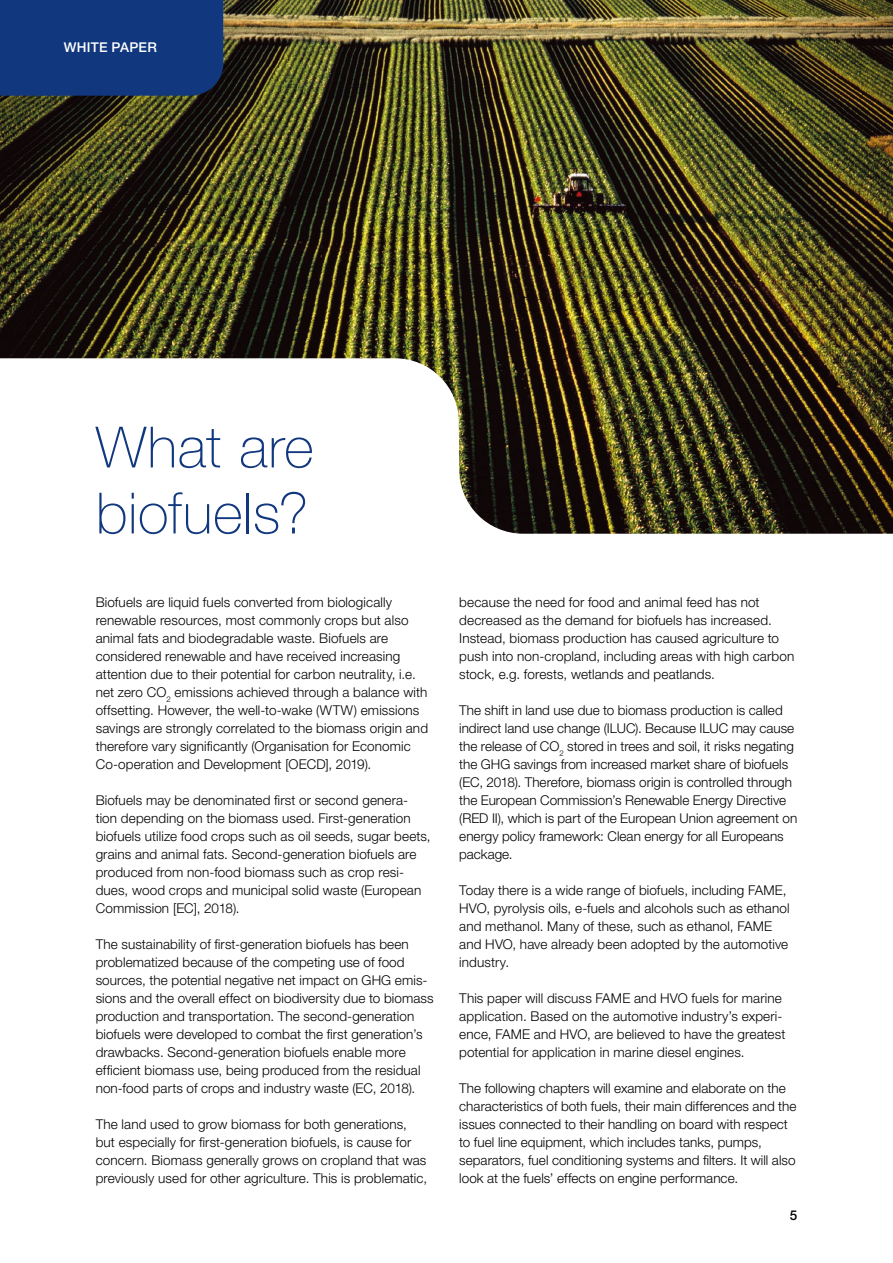
<style>
.page{position:relative;width:893px;height:1263px;background:#fff}
.page>*{position:absolute;margin:0;border:0;box-sizing:border-box;transform-origin:0 0}
.t1{font:100 57px/66px "Helvetica Neue LT Std";letter-spacing:.01em;color:#11387f}
.t2{font:300 13.5px/18px "Helvetica Neue LT Std";letter-spacing:.01em;color:#000}
.t3{font:500 13.5px "Helvetica Neue LT Std";letter-spacing:.02em;color:#fff}
.t4{font:500 13.5px "Helvetica Neue LT Std";color:#000}
</style>
<div class="page">
<img style="left:0;top:0;width:893px;height:534px">
<div style="left:0;top:0;width:223px;height:96px;background:#11387f"></div>
<p class="t3" style="left:64px;top:39px;width:95px">WHITE PAPER</p>
<h1 class="t1" style="left:96px;top:414px;width:220px">What are biofuels?</h1>
<p class="t2" style="left:96px;top:593px;width:334px">Biofuels are liquid fuels converted from biologically renewable resources, most commonly crops but also animal fats and biodegradable waste. Biofuels are considered renewable and have received increasing attention due to their potential for carbon neutrality, i.e. net zero CO<sub>2</sub> emissions achieved through a balance with offsetting. However, the well-to-wake (WTW) emissions savings are strongly correlated to the biomass origin and therefore vary significantly (Organisation for Economic Co-operation and Development [OECD], 2019).</p>
<p class="t2" style="left:96px;top:791px;width:336px">Biofuels may be denominated first or second genera&shy;tion depending on the biomass used. First-generation biofuels utilize food crops such as oil seeds, sugar beets, grains and animal fats. Second-generation biofuels are produced from non-food biomass such as crop resi&shy;dues, wood crops and municipal solid waste (European Commission [EC], 2018).</p>
<p class="t2" style="left:96px;top:935px;width:340px">The sustainability of first-generation biofuels has been problematized because of the competing use of food sources, the potential negative net impact on GHG emis&shy;sions and the overall effect on biodiversity due to biomass production and transportation. The second-generation biofuels were developed to combat the first generation’s drawbacks. Second-generation biofuels enable more efficient biomass use, being produced from the residual non-food parts of crops and industry waste (EC, 2018).</p>
<p class="t2" style="left:96px;top:1115px;width:333px">The land used to grow biomass for both generations, but especially for first-generation biofuels, is cause for concern. Biomass generally grows on cropland that was previously used for other agriculture. This is problematic,</p>
<p class="t2" style="left:459px;top:593px;width:337px">because the need for food and animal feed has not decreased as the demand for biofuels has increased.<br>Instead, biomass production has caused agriculture to push into non-cropland, including areas with high carbon stock, e.g. forests, wetlands and peatlands.</p>
<p class="t2" style="left:459px;top:701px;width:340px">The shift in land use due to biomass production is called indirect land use change (ILUC). Because ILUC may cause the release of CO<sub>2</sub> stored in trees and soil, it risks negating the GHG savings from increased market share of biofuels (EC, 2018). Therefore, biomass origin is controlled through the European Commission’s Renewable Energy Directive (RED II), which is part of the European Union agreement on energy policy framework: Clean energy for all Europeans package.</p>
<p class="t2" style="left:459px;top:881px;width:332px">Today there is a wide range of biofuels, including FAME, HVO, pyrolysis oils, e-fuels and alcohols such as ethanol and methanol. Many of these, such as ethanol, FAME and HVO, have already been adopted by the automotive industry.</p>
<p class="t2" style="left:459px;top:989px;width:328px">This paper will discuss FAME and HVO fuels for marine application. Based on the automotive industry’s experi&shy;ence, FAME and HVO, are believed to have the greatest potential for application in marine diesel engines.</p>
<p class="t2" style="left:459px;top:1079px;width:339px">The following chapters will examine and elaborate on the characteristics of both fuels, their main differences and the issues connected to their handling on board with respect to fuel line equipment, which includes tanks, pumps, separators, fuel conditioning systems and filters. It will also look at the fuels’ effects on engine performance.</p>
<p class="t4" style="left:790px;top:1207px;width:9px">5</p>
</div>
